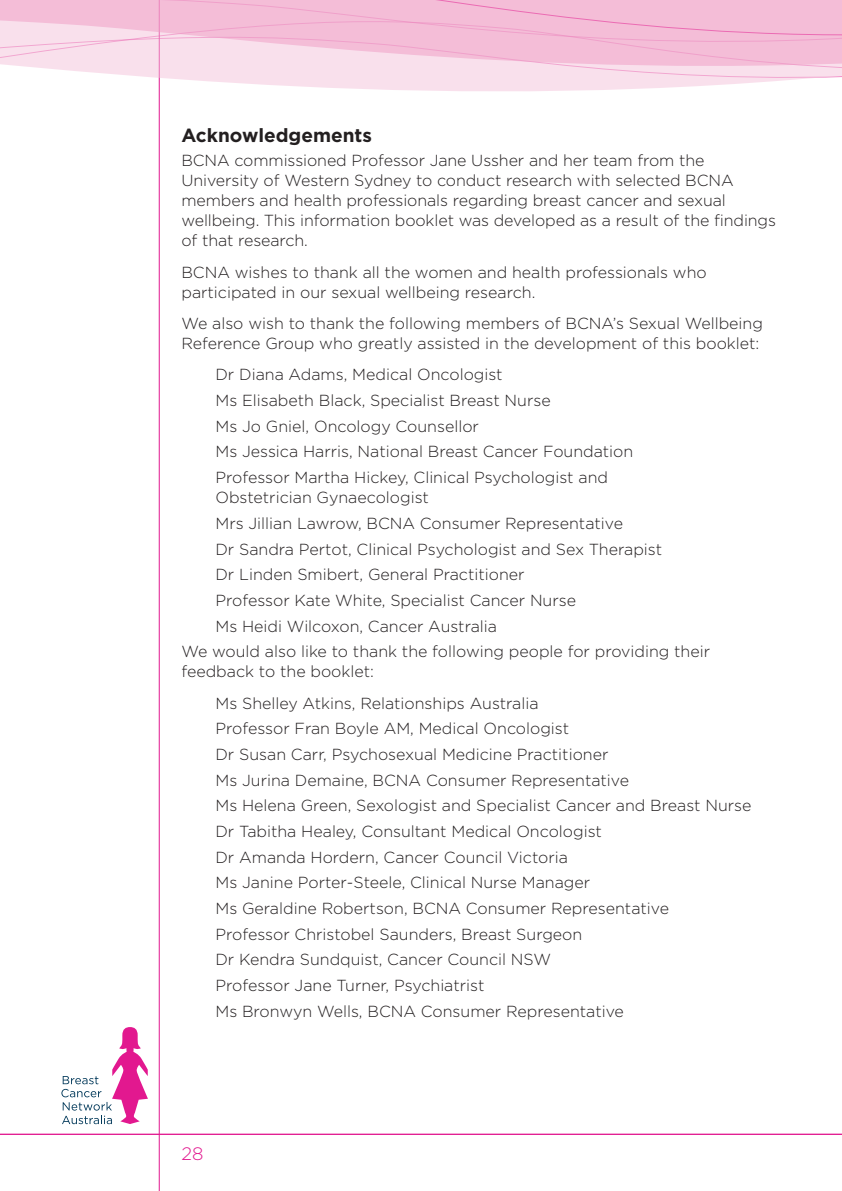
<style>
.page{position:relative;width:842px;height:1191px;background:#fff}
.page>*{position:absolute;margin:0;border:0;box-sizing:border-box;transform-origin:0 0}
.Subheading_2{font:700 19px "Gotham";color:#231f20}
.t1{font:300 18px "Gotham";color:#e2188f}
.Bodycopy{font:300 16px/20px "Gotham";color:#231f20}
</style>
<div class="page">
<hr style="left:159px;top:0;width:1px;height:1191px;background:#e2188f">
<svg style="left:61px;top:1027px;width:87px;height:97px"></svg>
<svg style="left:158px;top:83px;width:586px;height:52px"></svg>
<svg style="left:0;top:0;width:842px;height:83px;background:#f5cadf"></svg>
<hr style="left:0;top:1133px;width:842px;height:1px;background:#e2188f">
<p class="Subheading_2" style="left:181px;top:123px;width:192px">Acknowledgements</p>
<p class="Bodycopy" style="left:181px;top:150px;width:596px">BCNA commissioned Professor Jane Ussher and her team from the University of Western Sydney to conduct research with selected BCNA members and health professionals regarding breast cancer and sexual wellbeing. This information booklet was developed as a result of the findings of that research.</p>
<p class="Bodycopy" style="left:181px;top:262px;width:527px">BCNA wishes to thank all the women and health professionals who participated in our sexual wellbeing research.</p>
<p class="Bodycopy" style="left:181px;top:313px;width:583px">We also wish to thank the following members of BCNA’s Sexual Wellbeing<br>Reference Group who greatly assisted in the development of this booklet:</p>
<p class="Bodycopy" style="left:215px;top:364px;width:289px">Dr Diana Adams, Medical Oncologist</p>
<p class="Bodycopy" style="left:215px;top:390px;width:337px">Ms Elisabeth Black, Specialist Breast Nurse</p>
<p class="Bodycopy" style="left:215px;top:416px;width:265px">Ms Jo Gniel, Oncology Counsellor</p>
<p class="Bodycopy" style="left:215px;top:441px;width:419px">Ms Jessica Harris, National Breast Cancer Foundation</p>
<p class="Bodycopy" style="left:215px;top:467px;width:394px">Professor Martha Hickey, Clinical Psychologist and<br>Obstetrician Gynaecologist</p>
<p class="Bodycopy" style="left:215px;top:513px;width:409px">Mrs Jillian Lawrow, BCNA Consumer Representative</p>
<p class="Bodycopy" style="left:215px;top:538px;width:448px">Dr Sandra Pertot, Clinical Psychologist and Sex Therapist</p>
<p class="Bodycopy" style="left:215px;top:564px;width:311px">Dr Linden Smibert, General Practitioner</p>
<p class="Bodycopy" style="left:215px;top:590px;width:362px">Professor Kate White, Specialist Cancer Nurse</p>
<p class="Bodycopy" style="left:215px;top:615px;width:283px">Ms Heidi Wilcoxon, Cancer Australia</p>
<p class="Bodycopy" style="left:181px;top:641px;width:530px">We would also like to thank the following people for providing their feedback to the booklet:</p>
<p class="Bodycopy" style="left:215px;top:692px;width:325px">Ms Shelley Atkins, Relationships Australia</p>
<p class="Bodycopy" style="left:215px;top:718px;width:355px">Professor Fran Boyle AM, Medical Oncologist</p>
<p class="Bodycopy" style="left:215px;top:744px;width:394px">Dr Susan Carr, Psychosexual Medicine Practitioner</p>
<p class="Bodycopy" style="left:215px;top:769px;width:415px">Ms Jurina Demaine, BCNA Consumer Representative</p>
<p class="Bodycopy" style="left:215px;top:795px;width:538px">Ms Helena Green, Sexologist and Specialist Cancer and Breast Nurse</p>
<p class="Bodycopy" style="left:215px;top:821px;width:388px">Dr Tabitha Healey, Consultant Medical Oncologist</p>
<p class="Bodycopy" style="left:215px;top:846px;width:354px">Dr Amanda Hordern, Cancer Council Victoria</p>
<p class="Bodycopy" style="left:215px;top:872px;width:376px">Ms Janine Porter-Steele, Clinical Nurse Manager</p>
<p class="Bodycopy" style="left:215px;top:898px;width:455px">Ms Geraldine Robertson, BCNA Consumer Representative</p>
<p class="Bodycopy" style="left:215px;top:923px;width:368px">Professor Christobel Saunders, Breast Surgeon</p>
<p class="Bodycopy" style="left:215px;top:949px;width:337px">Dr Kendra Sundquist, Cancer Council NSW</p>
<p class="Bodycopy" style="left:215px;top:975px;width:270px">Professor Jane Turner, Psychiatrist</p>
<p class="Bodycopy" style="left:215px;top:1000px;width:410px">Ms Bronwyn Wells, BCNA Consumer Representative</p>
<p class="t1" style="left:181px;top:1142px;width:23px">28</p>
</div>
